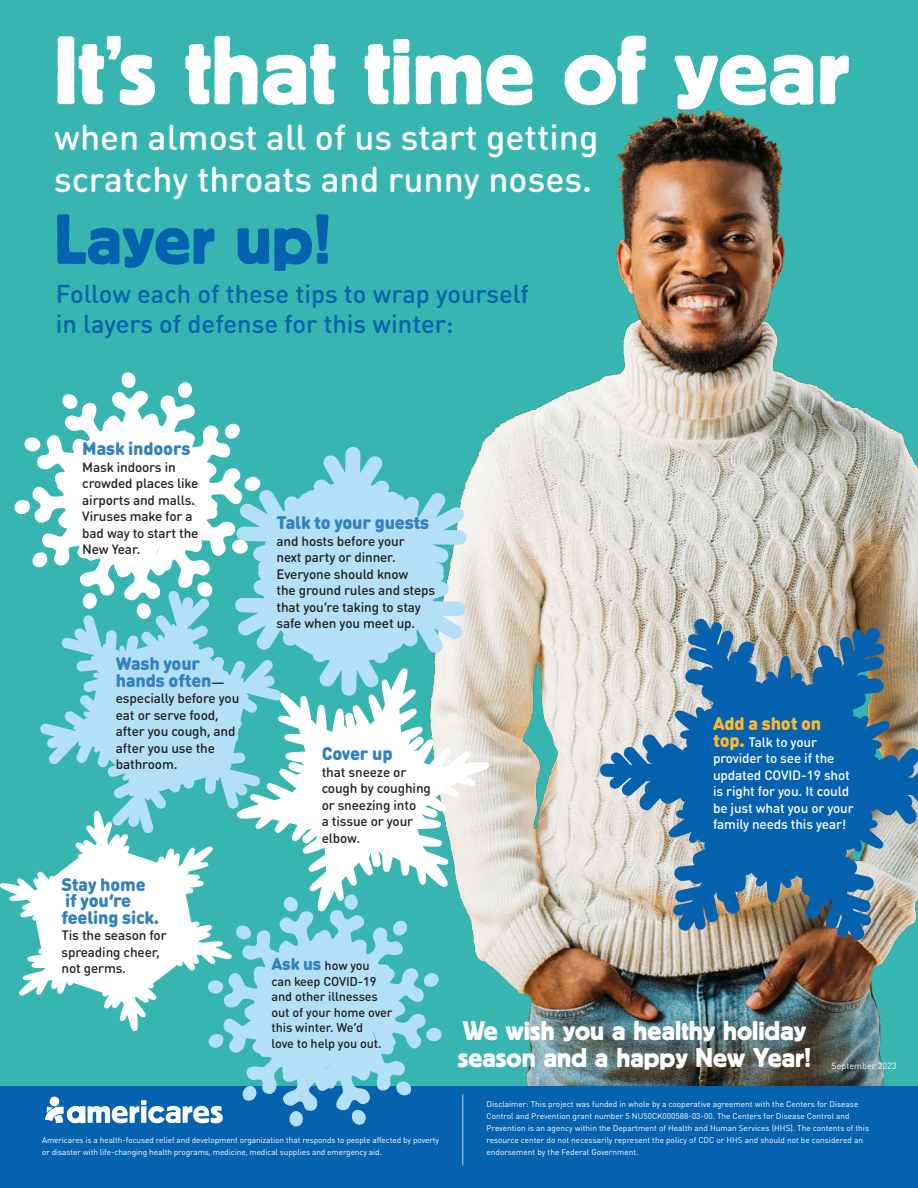
<style>
.page{position:relative;width:918px;height:1188px;background:#fff}
.page>*{position:absolute;margin:0;border:0;box-sizing:border-box;transform-origin:0 0}
.t1{font:96.6px "Block Berthold BQ";color:#fff}
.t2{font:70.5px "Block Berthold BQ";color:#0562af}
.t3{font:500 35.55px/41.4px "DIN Round Pro";color:#fff}
.t4{font:27px/27px "Block Berthold BQ";color:#fff}
.t5{font:500 25.5px/30px "DIN Round Pro";color:#0562af}
.Paragraph_Style_3{font:900 18px/16.5px "DIN Round OT";letter-spacing:-.01em;color:#3382bf}
.Paragraph_Style_3-2{font:900 18px "DIN Round OT";letter-spacing:-.01em;color:#fcb831}
.Paragraph_Style_3-3{font:500 13.5px/16.5px "DIN Round OT";letter-spacing:-.01em;color:#231f20}
.Paragraph_Style_3-4{font:500 13.5px/16.5px "DIN Round OT";letter-spacing:-.01em;color:#fff}
.Paragraph_Style_3-5{font:500 12.75px/15.5px "DIN Round OT";letter-spacing:-.01em;color:#231f20}
.t6{font:9px "DIN Round Pro";color:#fff}
.t7{font:8.25px/12px "DIN Round Pro";color:#fff}
.s1{font-weight:500;font-size:13.5px;color:#231f20}
.s2{font-weight:900;font-size:16.95px;color:#3382bf}
.s3{font-weight:900;font-size:18px;color:#fcb831}
</style>
<div class="page">
<div style="left:0;top:0;width:918px;height:1086px;background:#37b5b0"></div>
<img style="left:283px;top:60px;width:635px;height:1026px">
<div style="left:0;top:1086px;width:918px;height:102px;background:#0562af"></div>
<hr style="left:462px;top:1094px;width:1px;height:71px;background:#82b0d7">
<svg style="left:45px;top:1097px;width:162px;height:26px"></svg>
<svg style="left:600px;top:618px;width:318px;height:323px;background:#608cac"></svg>
<svg style="left:236px;top:667px;width:254px;height:245px;background:#bad5ce"></svg>
<svg style="left:260px;top:697px;width:207px;height:198px"></svg>
<div style="left:0;top:811px;width:232px;height:221px;background:#37b5b0"></div>
<svg style="left:23px;top:838px;width:184px;height:175px"></svg>
<svg style="left:40px;top:619px;width:242px;height:215px;background:#59c1c1"></svg>
<svg style="left:86px;top:635px;width:161px;height:160px;background:#a1d9ec"></svg>
<svg style="left:235px;top:447px;width:232px;height:249px;background:#7acacf"></svg>
<div style="left:260px;top:483px;width:177px;height:180px;background:#b3dff7;border-radius:50%"></div>
<svg style="left:208px;top:893px;width:231px;height:234px"></svg>
<svg style="left:207px;top:897px;width:236px;height:228px;background:#70bfd4"></svg>
<svg style="left:24px;top:372px;width:225px;height:247px;background:#4abbb9"></svg>
<svg style="left:14px;top:381px;width:247px;height:229px"></svg>
<p class="t1" style="left:54px;top:16px;width:797px">It’s that time of year</p>
<p class="t3" style="left:54px;top:115px;width:546px">when almost all of us start getting scratchy throats and runny noses.</p>
<p class="t2" style="left:55px;top:200px;width:279px">Layer up!</p>
<p class="t5" style="left:56px;top:278px;width:475px">Follow each of these tips to wrap yourself in layers of defense for this winter:</p>
<p class="Paragraph_Style_3" style="left:82px;top:440px;width:110px">Mask indoors</p>
<p class="Paragraph_Style_3-3" style="left:82px;top:458px;width:118px">Mask indoors in crowded places like airports and malls.<br>Viruses make for a bad way to start the<br>New Year.</p>
<p class="Paragraph_Style_3" style="left:116px;top:655px;width:110px">Wash your hands often<span class="s1">—</span></p>
<p class="Paragraph_Style_3-3" style="left:116px;top:690px;width:125px">especially before you eat or serve food, after you cough, and after you use the bathroom.</p>
<p class="Paragraph_Style_3" style="left:61px;top:876px;width:99px">Stay home if you’re feeling sick.</p>
<p class="Paragraph_Style_3-3" style="left:61px;top:927px;width:107px">Tis the season for spreading cheer, not germs.</p>
<p class="Paragraph_Style_3" style="left:277px;top:514px;width:154px">Talk to your guests</p>
<p class="Paragraph_Style_3-3" style="left:277px;top:532px;width:160px">and hosts before your<br>next party or dinner.<br>Everyone should know<br>the ground rules and steps that you’re taking to stay safe when you meet up.</p>
<p class="Paragraph_Style_3" style="left:322px;top:745px;width:72px">Cover up</p>
<p class="Paragraph_Style_3-3" style="left:322px;top:763px;width:111px">that sneeze or cough by coughing or sneezing into<br>a tissue or your elbow.</p>
<p class="Paragraph_Style_3-5" style="left:272px;top:958px;width:122px"><span class="s2">Ask us</span> how you can keep COVID-19 and other illnesses out of your home over this winter. We’d<br>love to help you out.</p>
<p class="t7" style="left:42px;top:1134px;width:399px">Americares is a health-focused relief and development organization that responds to people affected by poverty or disaster with life-changing health programs, medicine, medical supplies and emergency aid.</p>
<p class="Paragraph_Style_3-2" style="left:713px;top:712px;width:110px">Add a shot on</p>
<p class="Paragraph_Style_3-4" style="left:713px;top:733px;width:142px"><span class="s3">top.</span> Talk to your provider to see if the updated COVID-19 shot is right for you. It could be just what you or your family needs this year!</p>
<p class="t4" style="left:458px;top:1017px;width:355px">We wish you a healthy holiday season and a happy New Year!</p>
<p class="t6" style="left:831px;top:1060px;width:67px">September 2023</p>
<p class="t7" style="left:487px;top:1098px;width:384px">Disclaimer: This project was funded in whole by a cooperative agreement with the Centers for Disease Control and Prevention grant number 5 NU50CK000588-03-00. The Centers for Disease Control and Prevention is an agency within the Department of Health and Human Services (HHS). The contents of this resource center do not necessarily represent the policy of CDC or HHS and should not be considered an endorsement by the Federal Government.</p>
</div>
